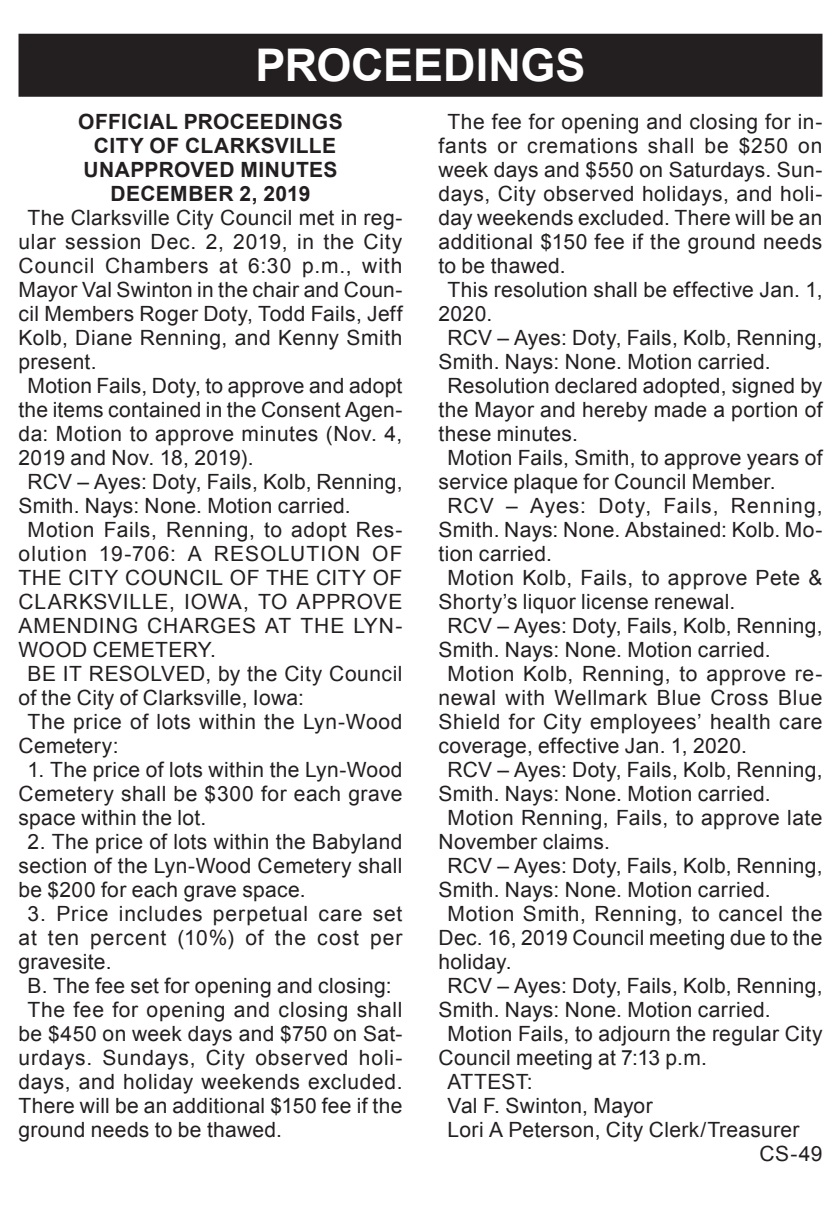
<style>
.page{position:relative;width:840px;height:1210px;background:#fff}
.page>*{position:absolute;margin:0;border:0;box-sizing:border-box;transform-origin:0 0}
.Reversed_Heading_All{font:700 45px "Arial";letter-spacing:-.005em;color:#fff}
._1_Column_Arial{font:21px/24px "Arial";letter-spacing:.02em;color:#231f20}
._2nd_Heading{font:700 21px/24px "Arial";letter-spacing:.02em;color:#231f20;text-align:center}
._1st_Heading{font:700 21px "Arial";letter-spacing:.02em;color:#231f20}
.Foot{font:21px "Arial";color:#231f20}
</style>
<div class="page">
<div style="left:19px;top:34px;width:804px;height:63px;background:#231f20"></div>
<p class="Reversed_Heading_All" style="left:256px;top:35px;width:331px">PROCEEDINGS</p>
<p class="_1st_Heading" style="left:78px;top:107px;width:266px">OFFICIAL PROCEEDINGS</p>
<p class="_2nd_Heading" style="left:84px;top:134px;width:255px">CITY OF CLARKSVILLE<br>UNAPPROVED MINUTES<br>DECEMBER 2, 2019</p>
<p class="_1_Column_Arial" style="left:19px;top:206px;width:386px;text-align:justify;text-indent:9px">The Clarksville City Council met in reg&shy;ular session Dec. 2, 2019, in the City Council Chambers at 6:30 p.m., with Mayor Val Swinton in the chair and Coun&shy;cil Members Roger Doty, Todd Fails, Jeff Kolb, Diane Renning, and Kenny Smith present.</p>
<p class="_1_Column_Arial" style="left:19px;top:374px;width:385px;text-align:justify;text-indent:9px">Motion Fails, Doty, to approve and adopt the items contained in the Consent Agen&shy;da: Motion to approve minutes (Nov. 4, 2019 and Nov. 18, 2019).</p>
<p class="_1_Column_Arial" style="left:19px;top:470px;width:386px;text-indent:9px">RCV – Ayes: Doty, Fails, Kolb, Renning,<br>Smith. Nays: None. Motion carried.</p>
<p class="_1_Column_Arial" style="left:19px;top:518px;width:386px;text-align:justify;text-indent:9px">Motion Fails, Renning, to adopt Res&shy;olution 19-706: A RESOLUTION OF THE CITY COUNCIL OF THE CITY OF CLARKSVILLE, IOWA, TO APPROVE AMENDING CHARGES AT THE LYN-WOOD CEMETERY.</p>
<p class="_1_Column_Arial" style="left:19px;top:662px;width:386px;text-indent:9px">BE IT RESOLVED, by the City Council of the City of Clarksville, Iowa:</p>
<p class="_1_Column_Arial" style="left:19px;top:710px;width:386px;text-indent:9px">The price of lots within the Lyn-Wood<br>Cemetery:</p>
<p class="_1_Column_Arial" style="left:19px;top:758px;width:386px;text-align:justify;text-indent:9px">1. The price of lots within the Lyn-Wood Cemetery shall be $300 for each grave space within the lot.</p>
<p class="_1_Column_Arial" style="left:19px;top:830px;width:385px;text-align:justify;text-indent:9px">2. The price of lots within the Babyland section of the Lyn-Wood Cemetery shall be $200 for each grave space.</p>
<p class="_1_Column_Arial" style="left:19px;top:902px;width:386px;text-align:justify;text-indent:9px">3. Price includes perpetual care set at ten percent (10%) of the cost per gravesite.</p>
<p class="_1_Column_Arial" style="left:28px;top:974px;width:366px">B. The fee set for opening and closing:</p>
<p class="_1_Column_Arial" style="left:19px;top:998px;width:386px;text-align:justify;text-indent:9px">The fee for opening and closing shall be $450 on week days and $750 on Sat&shy;urdays. Sundays, City observed holi&shy;days, and holiday weekends excluded.<br>There will be an additional $150 fee if the ground needs to be thawed.</p>
<p class="_1_Column_Arial" style="left:439px;top:110px;width:386px;text-align:justify;text-indent:9px">The fee for opening and closing for in&shy;fants or cremations shall be $250 on week days and $550 on Saturdays. Sun&shy;days, City observed holidays, and holi&shy;day weekends excluded. There will be an additional $150 fee if the ground needs to be thawed.</p>
<p class="_1_Column_Arial" style="left:439px;top:278px;width:386px;text-indent:9px">This resolution shall be effective Jan. 1,<br>2020.</p>
<p class="_1_Column_Arial" style="left:439px;top:326px;width:386px;text-indent:9px">RCV – Ayes: Doty, Fails, Kolb, Renning,<br>Smith. Nays: None. Motion carried.</p>
<p class="_1_Column_Arial" style="left:439px;top:374px;width:386px;text-align:justify;text-indent:9px">Resolution declared adopted, signed by the Mayor and hereby made a portion of these minutes.</p>
<p class="_1_Column_Arial" style="left:439px;top:446px;width:385px;text-indent:9px">Motion Fails, Smith, to approve years of service plaque for Council Member.</p>
<p class="_1_Column_Arial" style="left:439px;top:494px;width:386px;text-align:justify;text-indent:9px">RCV – Ayes: Doty, Fails, Renning, Smith. Nays: None. Abstained: Kolb. Mo&shy;tion carried.</p>
<p class="_1_Column_Arial" style="left:439px;top:566px;width:385px;text-indent:9px">Motion Kolb, Fails, to approve Pete &amp;<br>Shorty’s liquor license renewal.</p>
<p class="_1_Column_Arial" style="left:439px;top:614px;width:386px;text-indent:9px">RCV – Ayes: Doty, Fails, Kolb, Renning,<br>Smith. Nays: None. Motion carried.</p>
<p class="_1_Column_Arial" style="left:439px;top:662px;width:385px;text-align:justify;text-indent:9px">Motion Kolb, Renning, to approve re&shy;newal with Wellmark Blue Cross Blue Shield for City employees’ health care coverage, effective Jan. 1, 2020.</p>
<p class="_1_Column_Arial" style="left:439px;top:758px;width:386px;text-indent:9px">RCV – Ayes: Doty, Fails, Kolb, Renning,<br>Smith. Nays: None. Motion carried.</p>
<p class="_1_Column_Arial" style="left:439px;top:806px;width:385px;text-indent:9px">Motion Renning, Fails, to approve late<br>November claims.</p>
<p class="_1_Column_Arial" style="left:439px;top:854px;width:386px;text-indent:9px">RCV – Ayes: Doty, Fails, Kolb, Renning,<br>Smith. Nays: None. Motion carried.</p>
<p class="_1_Column_Arial" style="left:439px;top:902px;width:386px;text-align:justify;text-indent:9px">Motion Smith, Renning, to cancel the Dec. 16, 2019 Council meeting due to the holiday.</p>
<p class="_1_Column_Arial" style="left:439px;top:974px;width:386px;text-indent:9px">RCV – Ayes: Doty, Fails, Kolb, Renning,<br>Smith. Nays: None. Motion carried.</p>
<p class="_1_Column_Arial" style="left:439px;top:1022px;width:385px;text-indent:9px">Motion Fails, to adjourn the regular City<br>Council meeting at 7:13 p.m.</p>
<p class="_1_Column_Arial" style="left:448px;top:1070px;width:87px">ATTEST:</p>
<p class="_1_Column_Arial" style="left:448px;top:1094px;width:207px">Val F. Swinton, Mayor</p>
<p class="_1_Column_Arial" style="left:448px;top:1118px;width:353px">Lori A Peterson, City Clerk/Treasurer</p>
<p class="Foot" style="left:760px;top:1140px;width:64px">CS-49</p>
</div>
